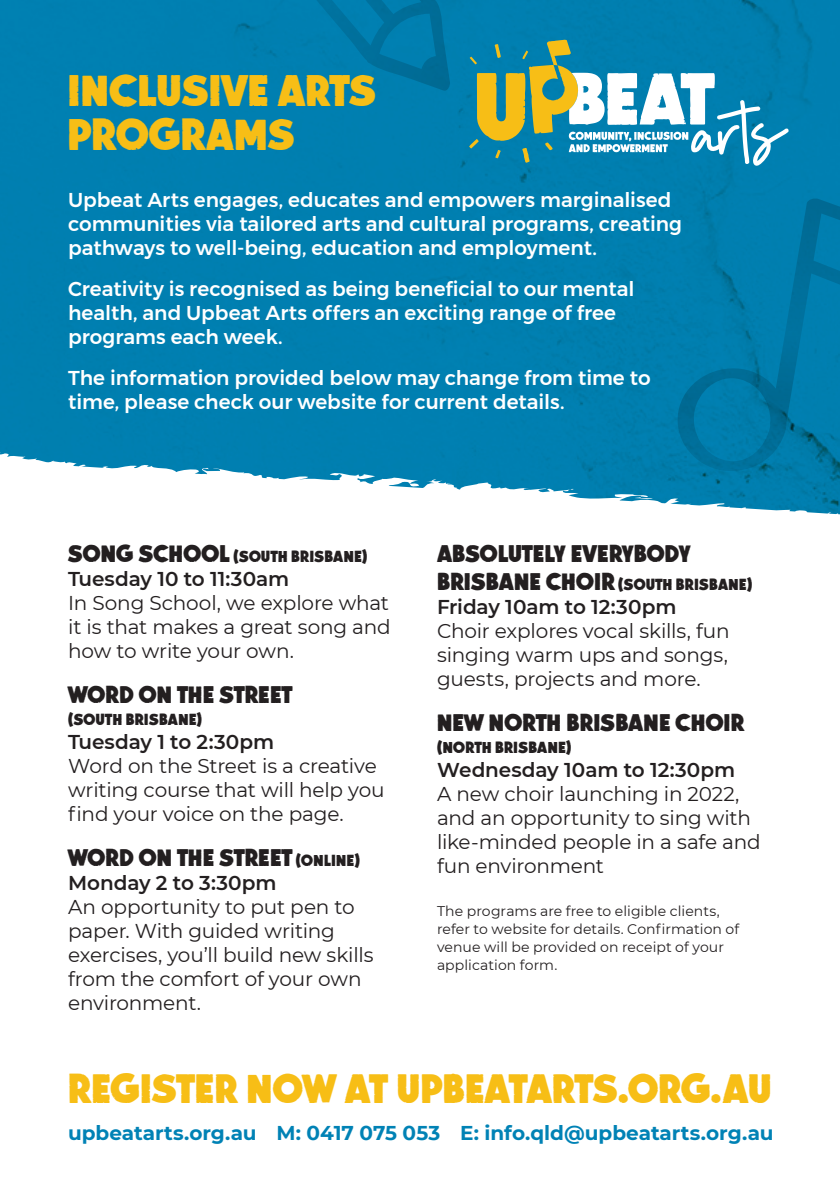
<style>
.page{position:relative;width:840px;height:1191px;background:#fff}
.page>*{position:absolute;margin:0;border:0;box-sizing:border-box;transform-origin:0 0}
.t1{font:44px/44px "LITOCLEAN";color:#f7be16}
.t2{font:40.8px "LITOCLEAN";letter-spacing:.005em;color:#f7be16}
.t3{font:24px "LITOCLEAN";letter-spacing:.005em;color:#231f20}
.t4{font:20px/24px "Montserrat";letter-spacing:-.01em;color:#231f20}
.t5{font:500 20px/24px "Montserrat";color:#fff}
.t6{font:600 20px "Montserrat";letter-spacing:-.005em;color:#231f20}
.t7{font:700 20px "Montserrat";color:#0082b5}
.t8{font:16px "LITOCLEAN";letter-spacing:.02em;color:#231f20}
.t9{font:14px/18px "Montserrat";letter-spacing:.005em;color:#231f20}
.s1{font-size:24px}
.s2{font-size:16px}
</style>
<div class="page">
<div style="left:0;top:0;width:839px;height:777px;background:#0082b5"></div>
<svg style="left:673px;top:198px;width:166px;height:252px"></svg>
<svg style="left:234px;top:0;width:216px;height:91px"></svg>
<svg style="left:0;top:450px;width:839px;height:327px;background:#e3f1f6"></svg>
<svg style="left:469px;top:40px;width:319px;height:126px"></svg>
<h1 class="t1" style="left:68px;top:67px;width:309px">INCLUSIVE ARTS<br>PROGRAMS</h1>
<p class="t5" style="left:68px;top:187px;width:615px">Upbeat Arts engages, educates and empowers marginalised communities via tailored arts and cultural programs, creating pathways to well-being, education and employment.</p>
<p class="t5" style="left:68px;top:276px;width:567px">Creativity is recognised as being beneficial to our mental health, and Upbeat Arts offers an exciting range of free programs each week.</p>
<p class="t5" style="left:68px;top:365px;width:583px">The information provided below may change from time to time, please check our website for current details.</p>
<p class="t8" style="left:68px;top:544px;width:301px"><span class="s1">SONG SCHOOL</span> (SOUTH BRISBANE)</p>
<p class="t6" style="left:68px;top:564px;width:223px">Tuesday 10 to 11:30am</p>
<p class="t4" style="left:68px;top:590px;width:324px;text-align:justify">In Song School, we explore what it is that makes a great song and how to write your own.</p>
<p class="t3" style="left:68px;top:676px;width:225px">WORD ON THE STREET</p>
<p class="t8" style="left:68px;top:707px;width:135px">(SOUTH BRISBANE)</p>
<p class="t6" style="left:68px;top:727px;width:207px">Tuesday 1 to 2:30pm</p>
<p class="t4" style="left:68px;top:753px;width:318px">Word on the Street is a creative writing course that will help you find your voice on the page.</p>
<p class="t3" style="left:68px;top:839px;width:293px">WORD ON THE STREET <span class="s2">(ONLINE)</span></p>
<p class="t6" style="left:68px;top:868px;width:210px">Monday 2 to 3:30pm</p>
<p class="t4" style="left:68px;top:894px;width:307px">An opportunity to put pen to paper. With guided writing exercises, you’ll build new skills from the comfort of your own environment.</p>
<p class="t3" style="left:437px;top:535px;width:255px">ABSOLUTELY EVERYBODY</p>
<p class="t8" style="left:437px;top:572px;width:316px"><span class="s1">BRISBANE CHOIR</span> (SOUTH BRISBANE)</p>
<p class="t6" style="left:437px;top:592px;width:241px">Friday 10am to 12:30pm</p>
<p class="t4" style="left:437px;top:618px;width:294px;text-align:justify">Choir explores vocal skills, fun singing warm ups and songs, guests, projects and more.</p>
<p class="t3" style="left:437px;top:704px;width:308px">NEW NORTH BRISBANE CHOIR</p>
<p class="t8" style="left:437px;top:735px;width:136px">(NORTH BRISBANE)</p>
<p class="t6" style="left:437px;top:755px;width:299px">Wednesday 10am to 12:30pm</p>
<p class="t4" style="left:437px;top:781px;width:325px">A new choir launching in 2022, and an opportunity to sing with like-minded people in a safe and fun environment</p>
<p class="t9" style="left:437px;top:902px;width:303px">The programs are free to eligible clients, refer to website for details. Confirmation of venue will be provided on receipt of your application form.</p>
<h2 class="t2" style="left:68px;top:1056px;width:704px">REGISTER NOW AT UPBEATARTS.ORG.AU</h2>
<p class="t7" style="left:68px;top:1118px;width:706px">upbeatarts.org.au M: 0417 075 053 E: info.qld@upbeatarts.org.au</p>
</div>
